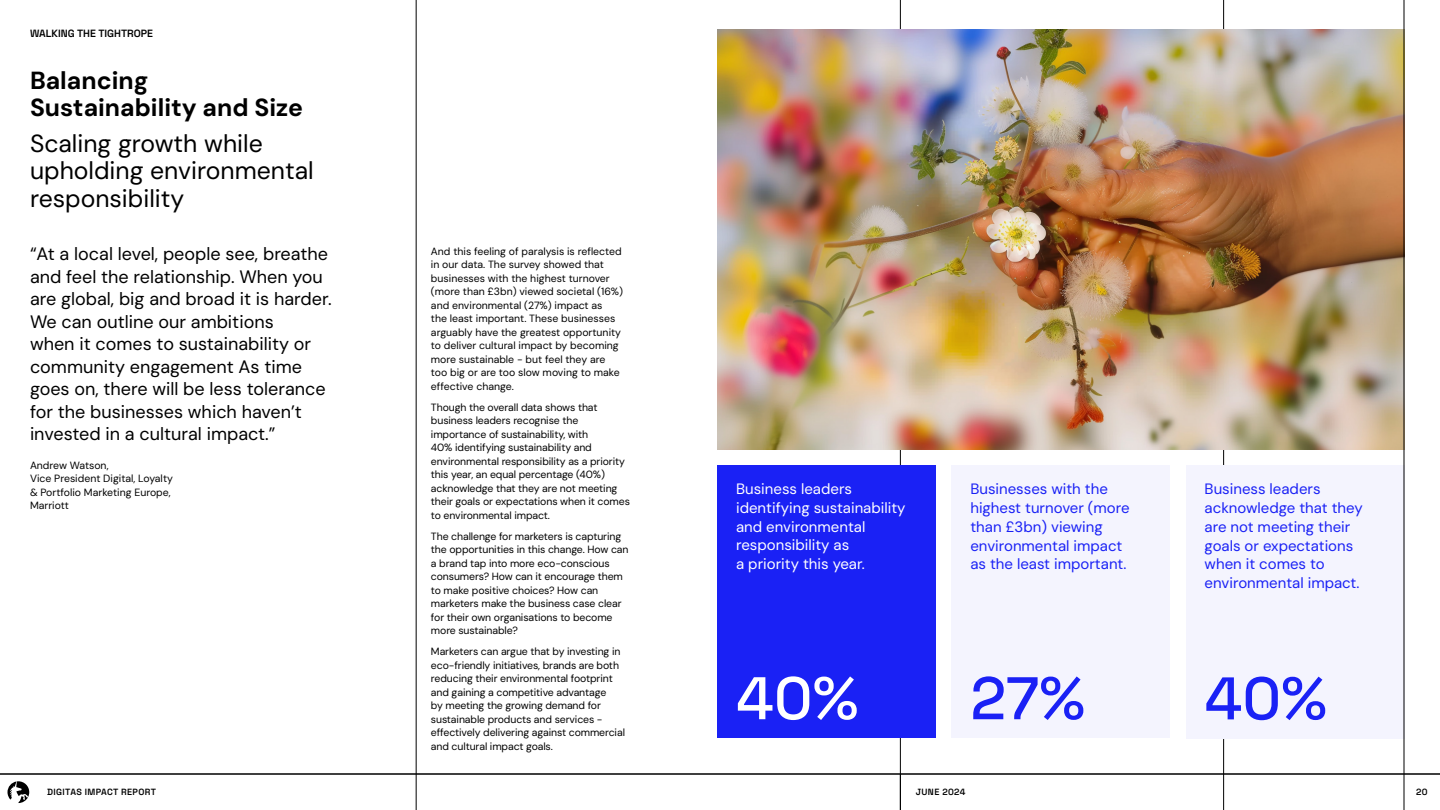
<style>
.page{position:relative;width:1440px;height:810px;background:#fff}
.page>*{position:absolute;margin:0;border:0;box-sizing:border-box;transform-origin:0 0}
.Numbers{font:500 60px "Space Grotesk";color:#1a21f5}
.Numbers-2{font:500 60px "Space Grotesk";color:#fff}
.t1{font:24.75px/27.8px "DM Sans";color:#000}
.t2{font:700 24.75px/27.8px "DM Sans";color:#000}
.t3{font:18px/22.5px "DM Sans";color:#000}
.t4{font:15px/18.8px "DM Sans";color:#1a21f5}
.t5{font:15px/18.8px "DM Sans";color:#fff}
.Bodycopy{font:10.5px/13.5px "DM Sans";letter-spacing:-.01em;color:#000}
.Names{font:10.5px/13.5px "DM Sans";color:#000}
.Subheader{font:600 10.5px "Space Grotesk";color:#000}
.t6{font:600 9px "Space Grotesk";letter-spacing:.04em;color:#000}
</style>
<div class="page">
<hr style="left:1223px;top:0;width:1px;height:810px;background:#000">
<hr style="left:900px;top:0;width:1px;height:810px;background:#000">
<div style="left:1186px;top:465px;width:218px;height:273px;background:#f4f4fe"></div>
<div style="left:952px;top:465px;width:218px;height:273px;background:#f4f4fe"></div>
<img style="left:717px;top:30px;width:687px;height:420px">
<div style="left:717px;top:465px;width:219px;height:273px;background:#1a21f5"></div>
<hr style="left:416px;top:0;width:1px;height:810px;background:#000">
<hr style="left:1404px;top:0;width:1px;height:810px;background:#000">
<hr style="left:0;top:774px;width:1440px;height:1px;background:#000">
<svg style="left:8px;top:781px;width:21px;height:22px"></svg>
<p class="Subheader" style="left:30px;top:26px;width:125px">WALKING THE TIGHTROPE</p>
<p class="t2" style="left:30px;top:66px;width:275px">Balancing<br>Sustainability and Size</p>
<p class="t1" style="left:30px;top:129px;width:285px">Scaling growth while upholding environmental responsibility</p>
<p class="t3" style="left:30px;top:242px;width:303px">“At a local level, people see, breathe and feel the relationship. When you are global, big and broad it is harder.<br>We can outline our ambitions<br>when it comes to sustainability or community engagement As time goes on, there will be less tolerance for the businesses which haven’t invested in a cultural impact.”</p>
<p class="Names" style="left:30px;top:458px;width:144px">Andrew Watson,<br>Vice President Digital, Loyalty &amp; Portfolio Marketing Europe,<br>Marriott</p>
<p class="Bodycopy" style="left:431px;top:244px;width:193px">And this feeling of paralysis is reflected in our data. The survey showed that businesses with the highest turnover (more than £3bn) viewed societal (16%) and environmental (27%) impact as<br>the least important. These businesses arguably have the greatest opportunity to deliver cultural impact by becoming more sustainable - but feel they are too big or are too slow moving to make effective change.</p>
<p class="Bodycopy" style="left:431px;top:400px;width:201px">Though the overall data shows that business leaders recognise the importance of sustainability, with<br>40% identifying sustainability and environmental responsibility as a priority this year, an equal percentage (40%) acknowledge that they are not meeting their goals or expectations when it comes to environmental impact.</p>
<p class="Bodycopy" style="left:431px;top:529px;width:199px">The challenge for marketers is capturing the opportunities in this change. How can a brand tap into more eco-conscious consumers? How can it encourage them to make positive choices? How can marketers make the business case clear for their own organisations to become more sustainable?</p>
<p class="Bodycopy" style="left:431px;top:645px;width:196px">Marketers can argue that by investing in eco-friendly initiatives, brands are both reducing their environmental footprint and gaining a competitive advantage<br>by meeting the growing demand for sustainable products and services - effectively delivering against commercial and cultural impact goals.</p>
<p class="t5" style="left:736px;top:480px;width:171px">Business leaders identifying sustainability and environmental responsibility as<br>a priority this year.</p>
<p class="Numbers-2" style="left:736px;top:652px;width:124px">40%</p>
<p class="t4" style="left:970px;top:480px;width:161px">Businesses with the highest turnover (more than £3bn) viewing environmental impact as the least important.</p>
<p class="Numbers" style="left:970px;top:652px;width:116px">27%</p>
<p class="t4" style="left:1205px;top:480px;width:160px">Business leaders acknowledge that they are not meeting their goals or expectations when it comes to environmental impact.</p>
<p class="Numbers" style="left:1205px;top:652px;width:124px">40%</p>
<p class="t6" style="left:47px;top:785px;width:110px">DIGITAS IMPACT REPORT</p>
<p class="t6" style="left:916px;top:785px;width:51px">JUNE 2024</p>
<p class="t6" style="left:1416px;top:785px;width:13px">20</p>
</div>
